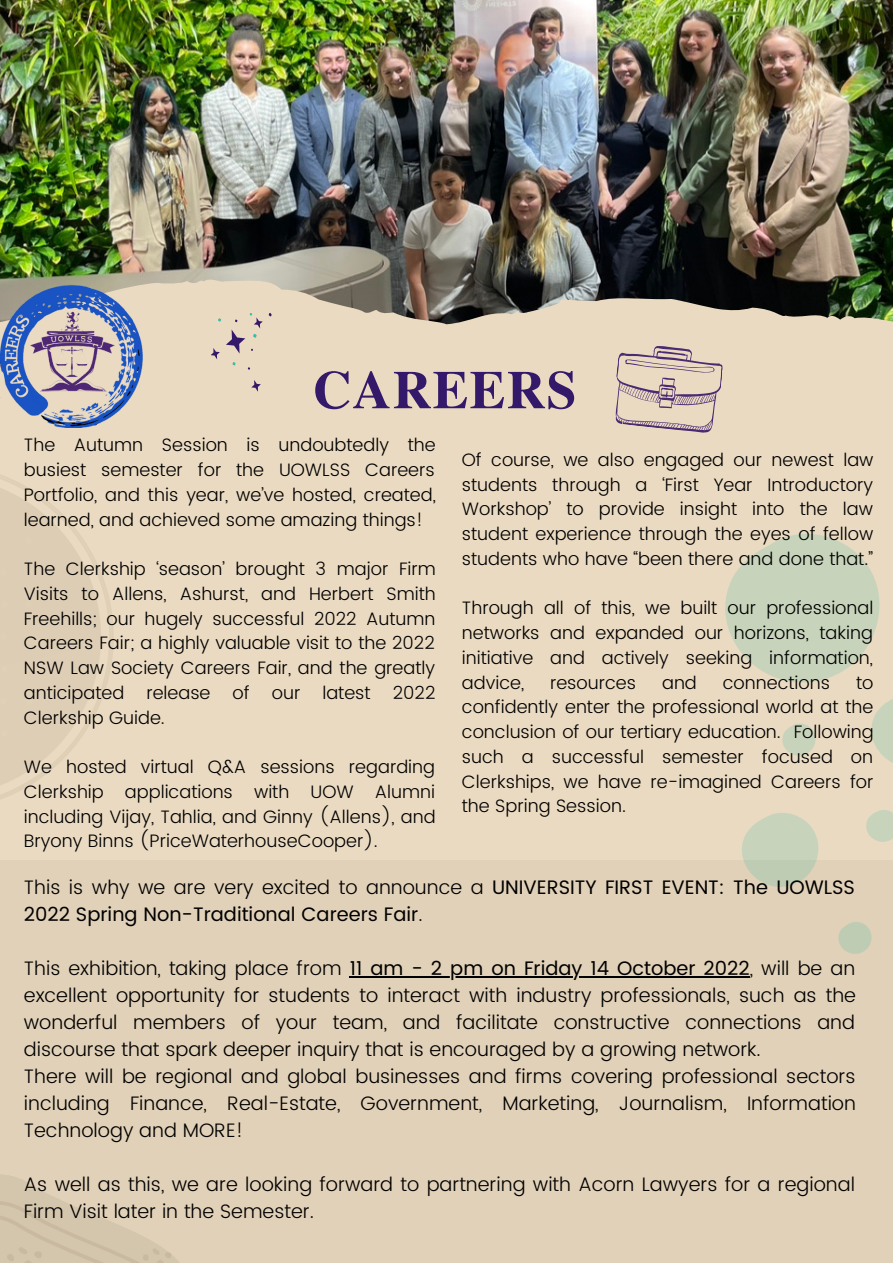
<style>
.page{position:relative;width:893px;height:1264px;background:#fff}
.page>*{position:absolute;margin:0;border:0;box-sizing:border-box;transform-origin:0 0}
.t1{font:700 53.7px "Te X Gyre Termes";letter-spacing:.02em;color:#34186a}
.t2{font:300 19.5px/27px "Poppins";color:#000}
.t3{font:19.5px/27px "Poppins";color:#000}
.t4{font:300 18px/24.8px "Poppins";color:#000;text-align:justify}
.s1{font-weight:300}
.s2{font-weight:400}
</style>
<div class="page">
<div style="left:0;top:0;width:892px;height:1262px;background:#eadac1"></div>
<img style="left:0;top:0;width:892px;height:325px">
<svg style="left:0;top:475px;width:113px;height:324px"></svg>
<svg style="left:202px;top:308px;width:91px;height:84px"></svg>
<div style="left:0;top:860px;width:892px;height:402px;background:#e1d1b8"></div>
<svg style="left:721px;top:534px;width:171px;height:444px"></svg>
<svg style="left:0;top:1175px;width:178px;height:87px"></svg>
<svg style="left:615px;top:346px;width:108px;height:87px"></svg>
<img style="left:0;top:285px;width:143px;height:142px">
<hr style="left:350px;top:976px;width:399px;height:1px;background:#000">
<h1 class="t1" style="left:312px;top:348px;width:265px">CAREERS</h1>
<p class="t4" style="left:24px;top:433px;width:413px">The Autumn Session is undoubtedly the busiest semester for the UOWLSS Careers Portfolio, and this year, we’ve hosted, created, learned, and achieved some amazing things!</p>
<p class="t4" style="left:24px;top:556px;width:413px">The Clerkship ‘season’ brought 3 major Firm Visits to Allens, Ashurst, and Herbert Smith Freehills; our hugely successful 2022 Autumn Careers Fair; a highly valuable visit to the 2022<br>NSW Law Society Careers Fair, and the greatly anticipated release of our latest 2022<br>Clerkship Guide.</p>
<p class="t4" style="left:24px;top:754px;width:413px">We hosted virtual Q&amp;A sessions regarding Clerkship applications with UOW Alumni including Vijay, Tahlia, and Ginny (Allens), and Bryony Binns (PriceWaterhouseCooper).</p>
<p class="t4" style="left:462px;top:447px;width:413px">Of course, we also engaged our newest law students through a ‘First Year Introductory Workshop’ to provide insight into the law student experience through the eyes of fellow students who have “been there and done that.”</p>
<p class="t4" style="left:462px;top:596px;width:413px">Through all of this, we built our professional networks and expanded our horizons, taking initiative and actively seeking information, advice,</p>
<p class="t4" style="left:550px;top:670px;width:88px">resources</p>
<p class="t4" style="left:662px;top:670px;width:36px">and</p>
<p class="t4" style="left:722px;top:670px;width:109px">connections</p>
<p class="t4" style="left:462px;top:670px;width:413px;text-indent:394px">to confidently enter the professional world at the conclusion of our tertiary education. Following such a successful semester focused on Clerkships, we have re-imagined Careers for the Spring Session.</p>
<p class="t3" style="left:24px;top:874px;width:832px"><span class="s1">This is why we are very excited to announce a</span> UNIVERSITY FIRST EVENT: The UOWLSS<br>2022 Spring Non-Traditional Careers Fair<span class="s1">.</span></p>
<p class="t2" style="left:24px;top:955px;width:833px">This exhibition, taking place from <span class="s2">11 am - 2 pm on Friday 14 October 2022</span>, will be an excellent opportunity for students to interact with industry professionals, such as the wonderful members of your team, and facilitate constructive connections and discourse that spark deeper inquiry that is encouraged by a growing network.<br>There will be regional and global businesses and firms covering professional sectors including Finance, Real-Estate, Government, Marketing, Journalism, Information Technology and MORE!</p>
<p class="t2" style="left:24px;top:1170px;width:832px">As well as this, we are looking forward to partnering with Acorn Lawyers for a regional<br>Firm Visit later in the Semester.</p>
</div>
